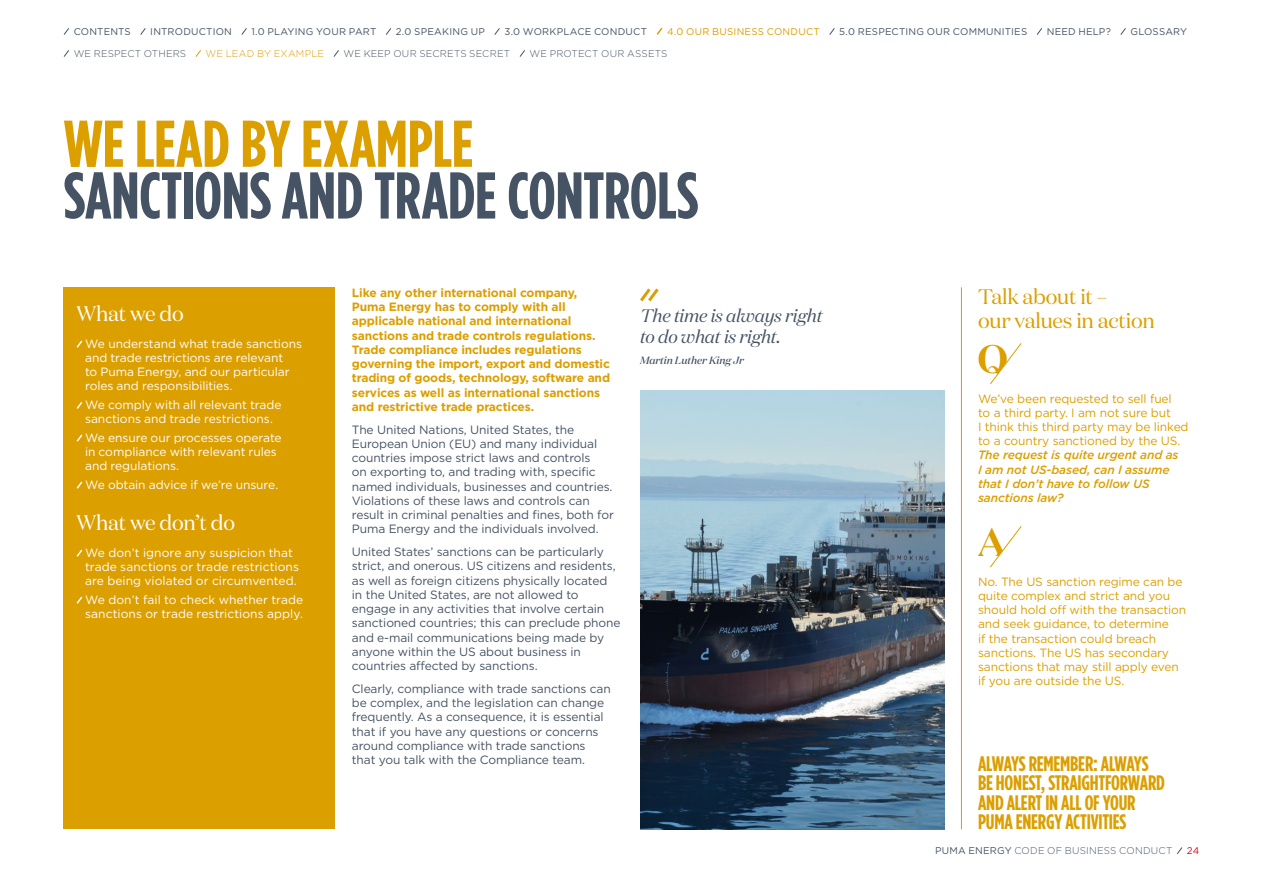
<style>
.page{position:relative;width:1263px;height:893px;background:#fff}
.page>*{position:absolute;margin:0;border:0;box-sizing:border-box;transform-origin:0 0}
.t1{font:700 66px "Gotham Condensed";letter-spacing:-.005em;color:#455364}
.t2{font:700 66px "Gotham Condensed";letter-spacing:-.005em;color:#dc9f00}
.t3{font:600 39.9px "Domaine Disp";color:#dc9f00}
.t4{font:700 21px/19.5px "Gotham Condensed";letter-spacing:-.01em;color:#dc9f00}
.t5{font:21px/24px "Domaine Disp";letter-spacing:-.01em;color:#dc9f00}
.t6{font:21px "Domaine Disp";letter-spacing:-.01em;color:#fff}
.t7{font:italic 18px/21px "Domaine Disp";letter-spacing:-.01em;color:#455364}
.t8{font:12px/14.2px "Gotham";letter-spacing:-.01em;color:#455364}
.t9{font:12px/14.2px "Gotham";color:#fff}
.t10{font:12px/14.2px "Gotham";letter-spacing:-.01em;color:#dc9f00}
.t11{font:700 12px/14.2px "Gotham";letter-spacing:-.01em;color:#dc9f00}
.t12{font:italic 500 12px/14.2px "Gotham";letter-spacing:-.01em;color:#dc9f00}
.t13{font:italic 500 10.5px "Domaine Disp";color:#455364}
.t14{font:9.75px "Gotham";letter-spacing:.02em;color:#455364}
.t15{font:300 9.75px "Gotham";letter-spacing:.02em;color:#455364}
.t16{font:9.75px "Gotham";letter-spacing:.025em;color:#dc9f00}
.t17{font:300 9.75px "Gotham";letter-spacing:.02em;color:#dc9f00}
.t18{font:9.75px "Gotham";color:#d9081d}
.s1{font-weight:400}
</style>
<div class="page">
<svg style="left:990px;top:343px;width:32px;height:42px"></svg>
<svg style="left:990px;top:526px;width:32px;height:42px"></svg>
<div style="left:64px;top:287px;width:271px;height:542px;background:#dc9f00"></div>
<svg style="left:76px;top:340px;width:7px;height:8px"></svg>
<svg style="left:76px;top:402px;width:7px;height:7px"></svg>
<svg style="left:76px;top:434px;width:7px;height:8px"></svg>
<svg style="left:76px;top:481px;width:7px;height:8px"></svg>
<svg style="left:76px;top:549px;width:7px;height:8px"></svg>
<svg style="left:76px;top:596px;width:7px;height:8px"></svg>
<svg style="left:640px;top:288px;width:19px;height:14px"></svg>
<img style="left:640px;top:390px;width:304px;height:439px">
<hr style="left:961px;top:287px;width:1px;height:542px;background:#dc9f00">
<svg style="left:1177px;top:847px;width:6px;height:7px"></svg>
<svg style="left:63px;top:28px;width:6px;height:7px"></svg>
<svg style="left:140px;top:28px;width:6px;height:7px"></svg>
<svg style="left:241px;top:28px;width:6px;height:7px"></svg>
<svg style="left:386px;top:28px;width:6px;height:7px"></svg>
<svg style="left:494px;top:28px;width:6px;height:7px"></svg>
<svg style="left:656px;top:27px;width:7px;height:8px"></svg>
<svg style="left:829px;top:28px;width:6px;height:7px"></svg>
<svg style="left:1036px;top:28px;width:6px;height:7px"></svg>
<svg style="left:1120px;top:28px;width:6px;height:7px"></svg>
<svg style="left:63px;top:50px;width:6px;height:7px"></svg>
<svg style="left:195px;top:50px;width:6px;height:7px"></svg>
<svg style="left:333px;top:50px;width:6px;height:7px"></svg>
<svg style="left:519px;top:50px;width:6px;height:7px"></svg>
<p class="t14" style="left:74px;top:25px;width:59px">CONTENTS</p>
<p class="t14" style="left:150px;top:25px;width:83px">INTRODUCTION</p>
<p class="t14" style="left:251px;top:25px;width:126px">1.0 PLAYING YOUR PART</p>
<p class="t14" style="left:396px;top:25px;width:91px">2.0 SPEAKING UP</p>
<p class="t14" style="left:504px;top:25px;width:144px">3.0 WORKPLACE CONDUCT</p>
<p class="t16" style="left:667px;top:25px;width:154px">4.0 OUR BUSINESS CONDUCT</p>
<p class="t14" style="left:839px;top:25px;width:189px">5.0 RESPECTING OUR COMMUNITIES</p>
<p class="t14" style="left:1047px;top:25px;width:66px">NEED HELP?</p>
<p class="t14" style="left:1130px;top:25px;width:58px">GLOSSARY</p>
<p class="t15" style="left:74px;top:47px;width:114px">WE RESPECT OTHERS</p>
<p class="t17" style="left:206px;top:47px;width:120px">WE LEAD BY EXAMPLE</p>
<p class="t15" style="left:344px;top:47px;width:168px">WE KEEP OUR SECRETS SECRET</p>
<p class="t15" style="left:530px;top:47px;width:139px">WE PROTECT OUR ASSETS</p>
<h1 class="t2" style="left:64px;top:105px;width:411px">WE LEAD BY EXAMPLE</h1>
<h1 class="t1" style="left:64px;top:157px;width:636px">SANCTIONS AND TRADE CONTROLS</h1>
<h3 class="t6" style="left:77px;top:300px;width:109px">What we do</h3>
<p class="t9" style="left:85px;top:336px;width:218px">We understand what trade sanctions and trade restrictions are relevant<br>to Puma Energy, and our particular roles and responsibilities.</p>
<p class="t9" style="left:85px;top:397px;width:198px">We comply with all relevant trade sanctions and trade restrictions.</p>
<p class="t9" style="left:85px;top:430px;width:198px">We ensure our processes operate in compliance with relevant rules and regulations.</p>
<p class="t9" style="left:85px;top:477px;width:195px">We obtain advice if we’re unsure.</p>
<h3 class="t6" style="left:77px;top:509px;width:160px">What we don’t do</h3>
<p class="t9" style="left:85px;top:545px;width:215px">We don’t ignore any suspicion that trade sanctions or trade restrictions are being violated or circumvented.</p>
<p class="t9" style="left:85px;top:592px;width:220px">We don’t fail to check whether trade sanctions or trade restrictions apply.</p>
<p class="t11" style="left:352px;top:285px;width:260px">Like any other international company, Puma Energy has to comply with all applicable national and international sanctions and trade controls regulations.<br>Trade compliance includes regulations governing the import, export and domestic trading of goods, technology, software and services as well as international sanctions and restrictive trade practices.</p>
<p class="t8" style="left:352px;top:422px;width:264px">The United Nations, United States, the European Union (EU) and many individual countries impose strict laws and controls<br>on exporting to, and trading with, specific named individuals, businesses and countries.<br>Violations of these laws and controls can result in criminal penalties and fines, both for Puma Energy and the individuals involved.</p>
<p class="t8" style="left:352px;top:544px;width:270px">United States’ sanctions can be particularly strict, and onerous. US citizens and residents, as well as foreign citizens physically located in the United States, are not allowed to engage in any activities that involve certain sanctioned countries; this can preclude phone and e-mail communications being made by anyone within the US about business in countries affected by sanctions.</p>
<p class="t8" style="left:352px;top:681px;width:260px">Clearly, compliance with trade sanctions can be complex, and the legislation can change frequently. As a consequence, it is essential that if you have any questions or concerns around compliance with trade sanctions that you talk with the Compliance team.</p>
<h3 class="t7" style="left:640px;top:305px;width:184px">The time is always right to do what is right.</h3>
<p class="t13" style="left:640px;top:354px;width:105px">Martin Luther King Jr</p>
<h3 class="t5" style="left:978px;top:284px;width:178px">Talk about it –<br>our values in action</h3>
<h2 class="t3" style="left:977px;top:333px;width:32px">Q</h2>
<p class="t10" style="left:978px;top:391px;width:212px">We’ve been requested to sell fuel<br>to a third party. I am not sure but<br>I think this third party may be linked to a country sanctioned by the US.</p>
<p class="t12" style="left:978px;top:448px;width:202px">The request is quite urgent and as<br>I am not US-based, can I assume that I don’t have to follow US sanctions law?</p>
<h2 class="t3" style="left:977px;top:516px;width:31px">A</h2>
<p class="t10" style="left:978px;top:574px;width:210px">No. The US sanction regime can be quite complex and strict and you should hold off with the transaction and seek guidance, to determine<br>if the transaction could breach sanctions. The US has secondary sanctions that may still apply even if you are outside the US.</p>
<h3 class="t4" style="left:978px;top:753px;width:188px">ALWAYS REMEMBER: ALWAYS<br>BE HONEST, STRAIGHTFORWARD<br>AND ALERT IN ALL OF YOUR<br>PUMA ENERGY ACTIVITIES</h3>
<p class="t15" style="left:935px;top:844px;width:239px"><span class="s1">PUMA ENERGY</span> CODE OF BUSINESS CONDUCT</p>
<p class="t18" style="left:1187px;top:844px;width:14px">24</p>
</div>
